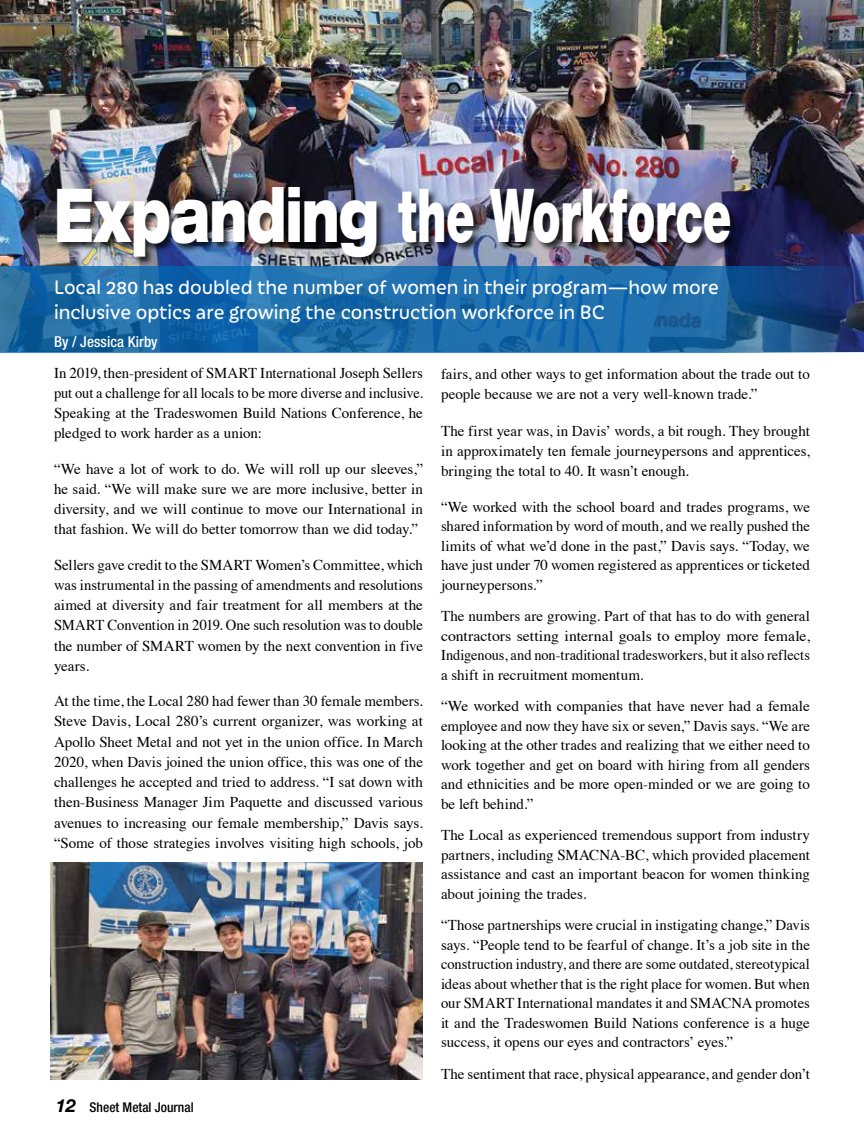
<style>
.page{position:relative;width:864px;height:1134px;background:#fff}
.page>*{position:absolute;margin:0;border:0;box-sizing:border-box;transform-origin:0 0}
.t1{font:900 74.4px "Helvetica Neue LT Std";letter-spacing:-.01em;color:#fff;scale:.61 1}
.t2{font:21px/25.2px "Iskra";color:#fff}
.t3{font:15px/19.5px "Times";color:#000;text-align:justify}
.t4{font:500 condensed 15px "Helvetica Neue LT Std";letter-spacing:.005em;color:#fff}
.t5{font:500 condensed 13.5px "Helvetica Neue LT Std";color:#000}
.s1{font-stretch:expanded}
.s2{font-weight:700;font-style:italic;font-stretch:normal;font-size:18px}
</style>
<div class="page">
<img style="left:0;top:0;width:864px;height:266px">
<svg style="left:0;top:266px;width:864px;height:87px;background:#1c66a3"></svg>
<div style="left:57px;top:187px;width:683px;height:79px;background:#000;opacity:.75"></div>
<img style="left:51px;top:862px;width:372px;height:218px">
<h1 class="t1" style="left:54px;top:171px;width:1112px"><span class="s1">Expanding</span> the Workforce</h1>
<h2 class="t2" style="left:54px;top:274px;width:666px">Local 280 has doubled the number of women in their program—how more inclusive optics are growing the construction workforce in BC</h2>
<p class="t4" style="left:54px;top:333px;width:105px">By / Jessica Kirby</p>
<p class="t3" style="left:54px;top:361px;width:370px;line-height:20.2px">In 2019, then-president of SMART International Joseph Sellers put out a challenge for all locals to be more diverse and inclusive.<br>Speaking at the Tradeswomen Build Nations Conference, he pledged to work harder as a union:</p>
<p class="t3" style="left:54px;top:457px;width:371px;line-height:20.2px">“We have a lot of work to do. We will roll up our sleeves,” he said. “We will make sure we are more inclusive, better in diversity, and we will continue to move our International in that fashion. We will do better tomorrow than we did today.”</p>
<p class="t3" style="left:54px;top:553px;width:371px;line-height:20.2px">Sellers gave credit to the SMART Women’s Committee, which was instrumental in the passing of amendments and resolutions aimed at diversity and fair treatment for all members at the SMART Convention in 2019. One such resolution was to double the number of SMART women by the next convention in five years.</p>
<p class="t3" style="left:54px;top:690px;width:371px;line-height:20.2px">At the time, the Local 280 had fewer than 30 female members.<br>Steve Davis, Local 280’s current organizer, was working at Apollo Sheet Metal and not yet in the union office. In March 2020, when Davis joined the union office, this was one of the challenges he accepted and tried to address. “I sat down with then-Business Manager Jim Paquette and discussed various avenues to increasing our female membership,” Davis says. “Some of those strategies involves visiting high schools, job</p>
<p class="t5" style="left:56px;top:1099px;width:139px"><span class="s2">12</span> Sheet Metal Journal</p>
<p class="t3" style="left:441px;top:362px;width:371px;line-height:20.2px">fairs, and other ways to get information about the trade out to people because we are not a very well-known trade.”</p>
<p class="t3" style="left:441px;top:420px;width:371px">The first year was, in Davis’ words, a bit rough. They brought in approximately ten female journeypersons and apprentices, bringing the total to 40. It wasn’t enough.</p>
<p class="t3" style="left:441px;top:495px;width:370px">“We worked with the school board and trades programs, we shared information by word of mouth, and we really pushed the limits of what we’d done in the past,” Davis says. “Today, we have just under 70 women registered as apprentices or ticketed journeypersons.”</p>
<p class="t3" style="left:441px;top:605px;width:371px">The numbers are growing. Part of that has to do with general contractors setting internal goals to employ more female, Indigenous, and non-traditional tradesworkers, but it also reflects a shift in recruitment momentum.</p>
<p class="t3" style="left:441px;top:695px;width:371px">“We worked with companies that have never had a female employee and now they have six or seven,” Davis says. “We are looking at the other trades and realizing that we either need to work together and get on board with hiring from all genders and ethnicities and be more open-minded or we are going to be left behind.”</p>
<p class="t3" style="left:441px;top:824px;width:370px">The Local as experienced tremendous support from industry partners, including SMACNA-BC, which provided placement assistance and cast an important beacon for women thinking about joining the trades.</p>
<p class="t3" style="left:441px;top:914px;width:371px">“Those partnerships were crucial in instigating change,” Davis says. “People tend to be fearful of change. It’s a job site in the construction industry, and there are some outdated, stereotypical ideas about whether that is the right place for women. But when our SMART International mandates it and SMACNA promotes it and the Tradeswomen Build Nations conference is a huge success, it opens our eyes and contractors’ eyes.”</p>
<p class="t3" style="left:441px;top:1062px;width:371px">The sentiment that race, physical appearance, and gender don’t</p>
</div>
